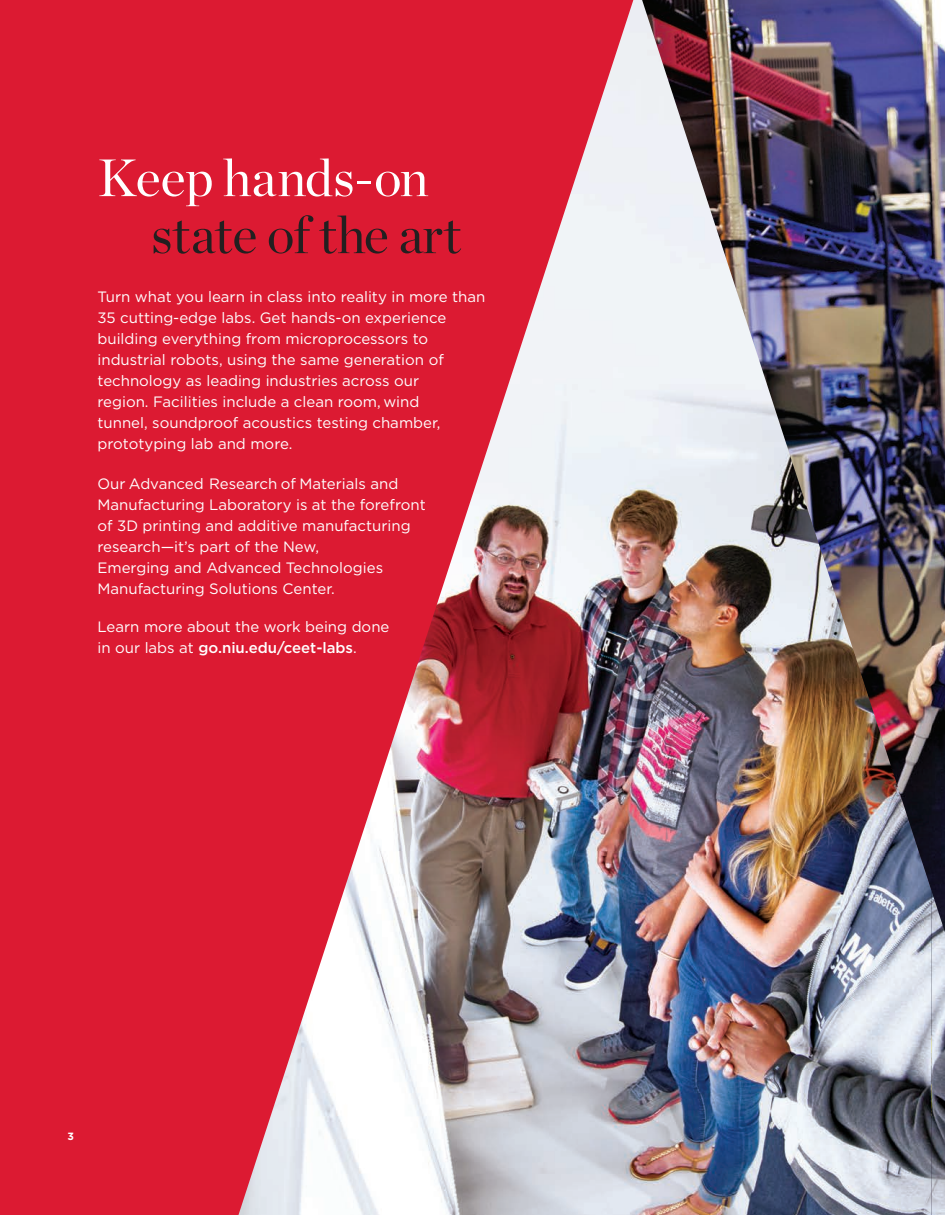
<style>
.page{position:relative;width:945px;height:1215px;background:#fff}
.page>*{position:absolute;margin:0;border:0;box-sizing:border-box;transform-origin:0 0}
.t1{font:52.5px "Chronicle Display";letter-spacing:-.01em;color:#231f20}
.t2{font:52.5px "Chronicle Display";color:#fff}
.t3{font:15px/21px "Gotham";color:#fff}
.t4{font:700 10.5px "Gotham";color:#fff}
.s1{font-weight:500}
</style>
<div class="page">
<div style="left:0;top:0;width:932px;height:1215px;background:#dc1a32"></div>
<img style="left:238px;top:0;width:403px;height:1215px">
<img style="left:641px;top:0;width:304px;height:1215px">
<img style="left:932px;top:891px;width:13px;height:324px">
<h1 class="t2" style="left:98px;top:138px;width:333px">Keep hands-on</h1>
<h1 class="t1" style="left:152px;top:195px;width:311px">state of the art</h1>
<p class="t3" style="left:98px;top:286px;width:389px">Turn what you learn in class into reality in more than 35 cutting-edge labs. Get hands-on experience building everything from microprocessors to industrial robots, using the same generation of technology as leading industries across our<br>region. Facilities include a clean room, wind<br>tunnel, soundproof acoustics testing chamber, prototyping lab and more.</p>
<p class="t3" style="left:98px;top:472px;width:330px">Our Advanced Research of Materials and Manufacturing Laboratory is at the forefront of 3D printing and additive manufacturing research—it’s part of the New,<br>Emerging and Advanced Technologies Manufacturing Solutions Center.</p>
<p class="t3" style="left:98px;top:616px;width:293px">Learn more about the work being done in our labs at <span class="s1">go.niu.edu/ceet-labs</span>.</p>
<p class="t4" style="left:68px;top:1129px;width:8px">3</p>
</div>
